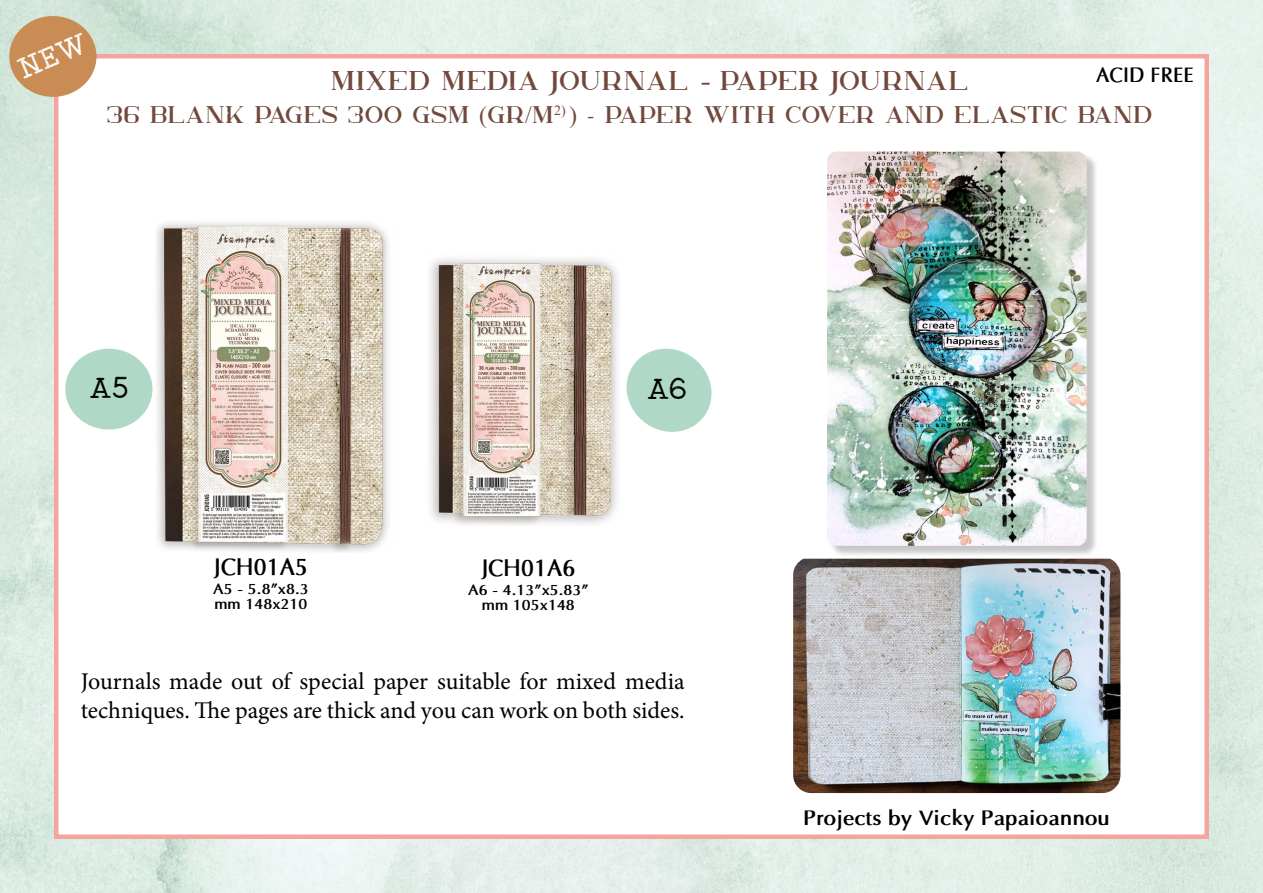
<style>
.page{position:relative;width:1263px;height:893px;background:#fff}
.page>*{position:absolute;margin:0;border:0;box-sizing:border-box;transform-origin:0 0}
.t1{font:31.5px "Typewriter Style";color:#000}
.t2{font:27px "Nelipot VP Demo Style 2";color:#71483b}
.t3{font:24px/28.8px "Minion Pro";color:#000}
.t4{font:24px "Nelipot VP Demo Style 2";color:#71483c}
.t5{font:700 24px "Optima";color:#000;scale:.9 1}
.t6{font:700 21px "Optima";color:#000}
.t7{font:700 21px "Optima";color:#000;scale:.9 1}
.t8{font:700 15px/15px "Optima";color:#000}
.s1{font-family:"Optima";font-weight:700;font-style:italic}
.s2{font-family:"Times New Roman"}
.s3{font-family:"Minion Pro"}
.s4{color:#71483b}
</style>
<div class="page">
<img style="left:0;top:0;width:1263px;height:893px">
<div style="left:54px;top:54px;width:1155px;height:785px;background:#fff;border:4px solid #f4a59f"></div>
<img style="left:133px;top:222px;width:256px;height:331px">
<div style="left:65px;top:349px;width:87px;height:80px;background:#b0d8c6;border-radius:50%"></div>
<img style="left:430px;top:258px;width:188px;height:267px">
<svg style="left:626px;top:348px;width:86px;height:84px"></svg>
<div style="left:9px;top:16px;width:87px;height:81px;background:#c98c54;border-radius:50%"></div>
<div style="left:829px;top:153px;width:269px;height:405px;background:#000;opacity:.22"></div>
<img style="left:827px;top:152px;width:259px;height:394px">
<img style="left:793px;top:559px;width:327px;height:234px">
<p class="t7" style="left:1096px;top:62px;width:110px">ACID FREE</p>
<p class="t2" style="left:330px;top:71px;width:640px">MIXED MEDIA JOURNAL <span class="s1">-</span> PAPER JOURNAL</p>
<p class="t4" style="left:107px;top:106px;width:1048px">36 BLANK PAGES 300 GSM <span class="s2">(</span>GR<span class="s2">/</span>M<sup>2)</sup> <span class="s2">)</span> <span class="s3">-</span> PAPER WITH COVER AND ELASTIC <span class="s4">BAND</span></p>
<h1 class="t1" style="left:91px;top:371px;width:40px">A5</h1>
<p class="t5" style="left:214px;top:552px;width:106px">JCH01A5</p>
<p class="t8" style="left:213px;top:582px;width:97px">A5 - 5.8”x8.3 mm 148x210</p>
<h1 class="t1" style="left:648px;top:372px;width:40px">A6</h1>
<p class="t5" style="left:481px;top:553px;width:106px">JCH01A6</p>
<p class="t8" style="left:468px;top:582px;width:122px;text-align:center">A6 - 4.13”x5.83” mm 105x148</p>
<p class="t3" style="left:81px;top:667px;width:605px">Journals made out of special paper suitable for mixed media techniques. The pages are thick and you can work on both sides.</p>
<p class="t6" style="left:803px;top:805px;width:308px">Projects by Vicky Papaioannou</p>
</div>
